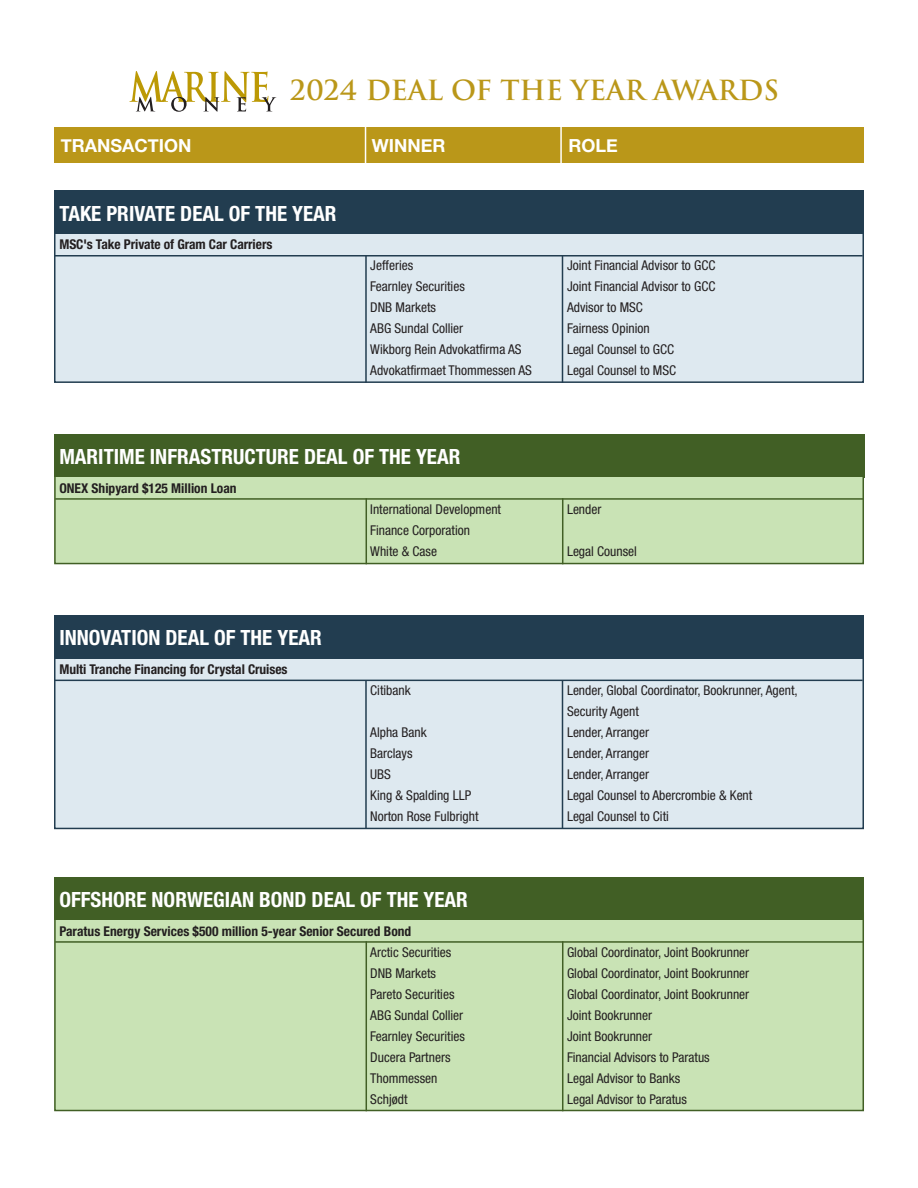
<style>
.page{position:relative;width:918px;height:1188px;background:#fff}
.page>*{position:absolute;margin:0;border:0;box-sizing:border-box;transform-origin:0 0}
.t1{font:700 27px "Trajan";color:#ba9719}
.t2{font:700 condensed 21px "Helvetica Neue";color:#fff}
.t3{font:700 18px "Helvetica Neue";color:#fff}
.t4{font:condensed 13.5px/21px "Helvetica Neue";color:#231f20}
.t5{font:700 condensed 13.5px "Helvetica Neue";color:#231f20}
</style>
<div class="page">
<div style="left:54px;top:234px;width:810px;height:149px;background:#dee9f0"></div>
<div style="left:54px;top:206px;width:810px;height:177px;border:2px solid #223d50"></div>
<div style="left:54px;top:191px;width:810px;height:43px;background:#223d50"></div>
<hr style="left:365px;top:256px;width:2px;height:127px;background:#223d50">
<hr style="left:562px;top:256px;width:1px;height:127px;background:#223d50">
<hr style="left:54px;top:255px;width:809px;height:2px;background:#223d50">
<div style="left:54px;top:127px;width:810px;height:36px;background:#ba9719"></div>
<hr style="left:365px;top:127px;width:1px;height:38px;background:#fff">
<hr style="left:560px;top:126px;width:2px;height:38px;background:#fff">
<svg style="left:129px;top:71px;width:147px;height:41px"></svg>
<div style="left:54px;top:434px;width:810px;height:44px;background:#415f25"></div>
<div style="left:54px;top:478px;width:810px;height:86px;background:#c9e3b5"></div>
<div style="left:54px;top:469px;width:810px;height:95px;border:2px solid #415f25"></div>
<hr style="left:366px;top:498px;width:1px;height:66px;background:#415f25">
<hr style="left:562px;top:498px;width:1px;height:66px;background:#415f25">
<hr style="left:55px;top:498px;width:809px;height:2px;background:#415f25">
<div style="left:54px;top:659px;width:810px;height:169px;background:#dee9f0"></div>
<div style="left:54px;top:631px;width:810px;height:198px;border:2px solid #223d50"></div>
<div style="left:54px;top:615px;width:810px;height:44px;background:#223d50"></div>
<hr style="left:365px;top:680px;width:2px;height:148px;background:#223d50">
<hr style="left:562px;top:680px;width:1px;height:148px;background:#223d50">
<hr style="left:54px;top:680px;width:809px;height:1px;background:#223d50">
<div style="left:54px;top:877px;width:810px;height:44px;background:#415f25"></div>
<div style="left:54px;top:921px;width:810px;height:190px;background:#c9e3b5"></div>
<div style="left:54px;top:912px;width:810px;height:199px;border:2px solid #415f25"></div>
<hr style="left:366px;top:941px;width:1px;height:170px;background:#415f25">
<hr style="left:562px;top:941px;width:1px;height:170px;background:#415f25">
<hr style="left:55px;top:941px;width:809px;height:2px;background:#415f25">
<h1 class="t1" style="left:291px;top:74px;width:490px">2024 DEAL OF THE YEAR AWARDS</h1>
<h3 class="t3" style="left:61px;top:134px;width:132px">TRANSACTION</h3>
<h3 class="t3" style="left:372px;top:134px;width:75px">WINNER</h3>
<h3 class="t3" style="left:569px;top:134px;width:51px">ROLE</h3>
<h2 class="t2" style="left:59px;top:206px;width:279px">TAKE PRIVATE DEAL OF THE YEAR</h2>
<p class="t5" style="left:59px;top:239px;width:215px">MSC's Take Private of Gram Car Carriers</p>
<p class="t4" style="left:370px;top:256px;width:44px">Jefferies</p>
<p class="t4" style="left:567px;top:256px;width:150px">Joint Financial Advisor to GCC</p>
<p class="t4" style="left:370px;top:277px;width:96px">Fearnley Securities</p>
<p class="t4" style="left:567px;top:277px;width:150px">Joint Financial Advisor to GCC</p>
<p class="t4" style="left:370px;top:298px;width:67px">DNB Markets</p>
<p class="t4" style="left:567px;top:298px;width:77px">Advisor to MSC</p>
<p class="t4" style="left:370px;top:319px;width:94px">ABG Sundal Collier</p>
<p class="t4" style="left:567px;top:319px;width:84px">Fairness Opinion</p>
<p class="t4" style="left:370px;top:340px;width:153px">Wikborg Rein Advokatfirma AS</p>
<p class="t4" style="left:567px;top:340px;width:109px">Legal Counsel to GCC</p>
<p class="t4" style="left:370px;top:361px;width:163px">Advokatfirmaet Thommessen AS</p>
<p class="t4" style="left:567px;top:361px;width:111px">Legal Counsel to MSC</p>
<h2 class="t2" style="left:59px;top:449px;width:402px">MARITIME INFRASTRUCTURE DEAL OF THE YEAR</h2>
<p class="t5" style="left:59px;top:483px;width:179px">ONEX Shipyard $125 Million Loan</p>
<p class="t4" style="left:370px;top:500px;width:132px">International Development</p>
<p class="t4" style="left:567px;top:500px;width:36px">Lender</p>
<p class="t4" style="left:370px;top:521px;width:101px">Finance Corporation<br>White &amp; Case</p>
<p class="t4" style="left:567px;top:542px;width:71px">Legal Counsel</p>
<h2 class="t2" style="left:59px;top:630px;width:264px">INNOVATION DEAL OF THE YEAR</h2>
<p class="t5" style="left:59px;top:664px;width:230px">Multi Tranche Financing for Crystal Cruises</p>
<p class="t4" style="left:370px;top:681px;width:42px">Citibank</p>
<p class="t4" style="left:567px;top:681px;width:232px">Lender, Global Coordinator, Bookrunner, Agent,<br>Security Agent</p>
<p class="t4" style="left:370px;top:723px;width:58px">Alpha Bank</p>
<p class="t4" style="left:567px;top:723px;width:84px">Lender, Arranger</p>
<p class="t4" style="left:370px;top:744px;width:44px">Barclays</p>
<p class="t4" style="left:567px;top:744px;width:84px">Lender, Arranger</p>
<p class="t4" style="left:370px;top:765px;width:22px">UBS</p>
<p class="t4" style="left:567px;top:765px;width:84px">Lender, Arranger</p>
<p class="t4" style="left:370px;top:786px;width:102px">King &amp; Spalding LLP</p>
<p class="t4" style="left:567px;top:786px;width:187px">Legal Counsel to Abercrombie &amp; Kent</p>
<p class="t4" style="left:370px;top:807px;width:110px">Norton Rose Fulbright</p>
<p class="t4" style="left:567px;top:807px;width:103px">Legal Counsel to Citi</p>
<h2 class="t2" style="left:59px;top:892px;width:410px">OFFSHORE NORWEGIAN BOND DEAL OF THE YEAR</h2>
<p class="t5" style="left:59px;top:926px;width:353px">Paratus Energy Services $500 million 5-year Senior Secured Bond</p>
<p class="t4" style="left:370px;top:943px;width:82px">Arctic Securities</p>
<p class="t4" style="left:567px;top:943px;width:184px">Global Coordinator, Joint Bookrunner</p>
<p class="t4" style="left:370px;top:964px;width:67px">DNB Markets</p>
<p class="t4" style="left:567px;top:964px;width:184px">Global Coordinator, Joint Bookrunner</p>
<p class="t4" style="left:370px;top:985px;width:86px">Pareto Securities</p>
<p class="t4" style="left:567px;top:985px;width:184px">Global Coordinator, Joint Bookrunner</p>
<p class="t4" style="left:370px;top:1006px;width:94px">ABG Sundal Collier</p>
<p class="t4" style="left:567px;top:1006px;width:87px">Joint Bookrunner</p>
<p class="t4" style="left:370px;top:1027px;width:96px">Fearnley Securities</p>
<p class="t4" style="left:567px;top:1027px;width:87px">Joint Bookrunner</p>
<p class="t4" style="left:370px;top:1048px;width:82px">Ducera Partners</p>
<p class="t4" style="left:567px;top:1048px;width:144px">Financial Advisors to Paratus</p>
<p class="t4" style="left:370px;top:1069px;width:69px">Thommessen</p>
<p class="t4" style="left:567px;top:1069px;width:115px">Legal Advisor to Banks</p>
<p class="t4" style="left:370px;top:1090px;width:39px">Schjødt</p>
<p class="t4" style="left:567px;top:1090px;width:122px">Legal Advisor to Paratus</p>
</div>
